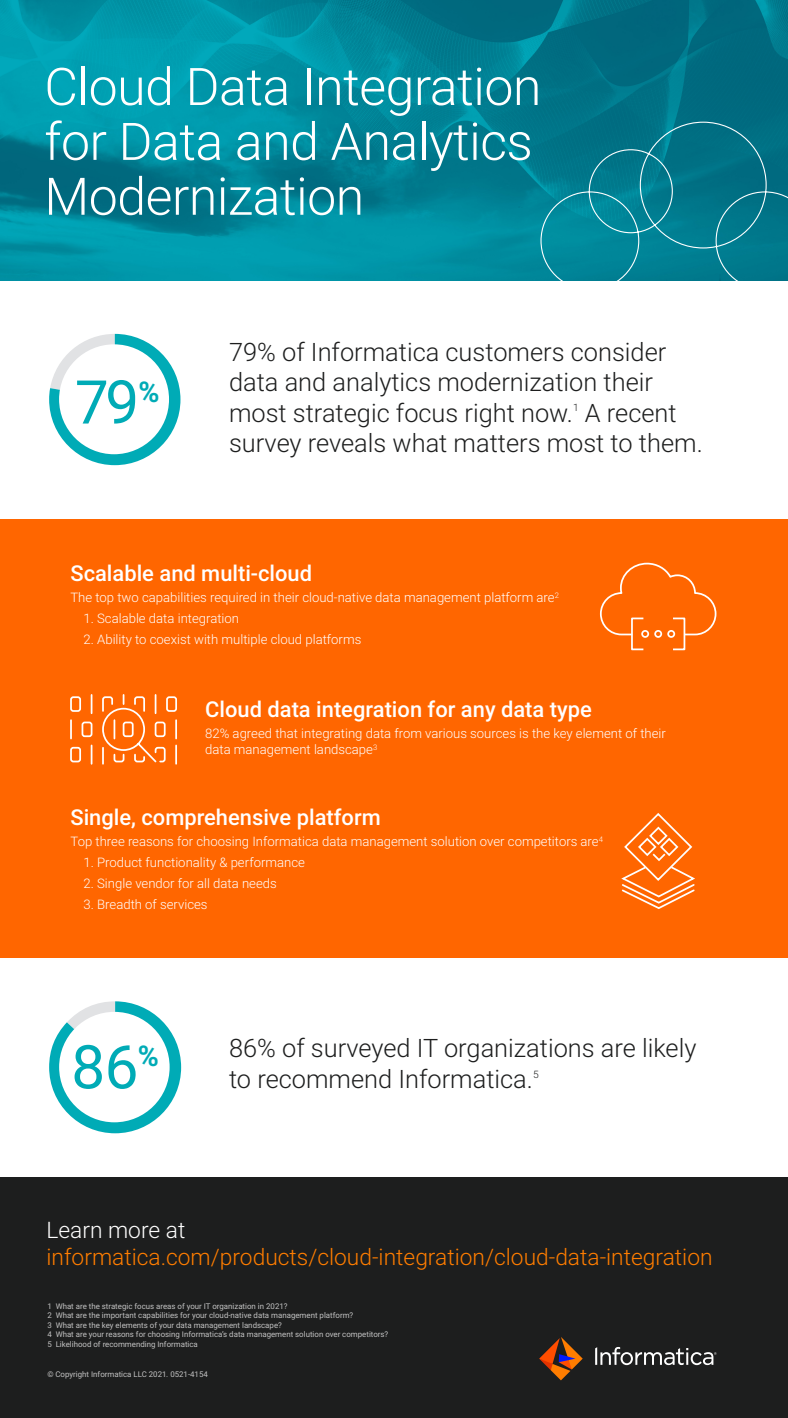
<style>
.page{position:relative;width:788px;height:1418px;background:#fff}
.page>*{position:absolute;margin:0;border:0;box-sizing:border-box;transform-origin:0 0}
.t1{font:60.38px "Roboto";color:#00abb6}
.t2{font:300 51.89px/54.9px "Roboto";letter-spacing:-.01em;color:#fff}
.t3{font:300 25.38px/30.4px "Roboto";color:#1d1e1e}
.t4{font:300 22.75px "Roboto";color:#ff7d00}
.t5{font:300 22.75px "Roboto";color:#fff}
.t6{font:500 21.88px "Roboto";color:#fff}
.t7{font:300 13.12px/15.8px "Roboto";color:#fff}
.t8{font:300 10.24px "Roboto";color:#1d1e1e}
.t9{font:7.88px "Roboto";color:#c2c2c2}
</style>
<div class="page">
<div style="left:0;top:519px;width:788px;height:438px;background:#f60"></div>
<div style="left:0;top:1177px;width:788px;height:241px;background:#1d1e1e"></div>
<img style="left:0;top:0;width:788px;height:280px">
<svg style="left:49px;top:334px;width:131px;height:131px"></svg>
<div style="left:59px;top:344px;width:110px;height:110px;background:#fff;border-radius:50%"></div>
<svg style="left:49px;top:1001px;width:132px;height:132px"></svg>
<div style="left:59px;top:1012px;width:111px;height:110px;background:#fff;border-radius:50%"></div>
<svg style="left:539px;top:1337px;width:43px;height:43px"></svg>
<svg style="left:595px;top:1347px;width:121px;height:18px"></svg>
<svg style="left:540px;top:121px;width:248px;height:160px;background:#077d90"></svg>
<svg style="left:70px;top:694px;width:107px;height:71px"></svg>
<svg style="left:600px;top:562px;width:117px;height:89px"></svg>
<svg style="left:621px;top:813px;width:74px;height:96px"></svg>
<p class="t2" style="left:44px;top:57px;width:498px">Cloud Data Integration for Data and Analytics<br>Modernization</p>
<p class="t1" style="left:75px;top:360px;width:86px">79<sup>%</sup></p>
<p class="t3" style="left:229px;top:335px;width:439px">79% of Informatica customers consider data and analytics modernization their most strategic focus right now.</p>
<p class="t3" style="left:229px;top:396px;width:475px;text-indent:356px">A recent survey reveals what matters most to them.</p>
<p class="t8" style="left:573px;top:400px;width:7px">1</p>
<p class="t6" style="left:70px;top:558px;width:243px">Scalable and multi-cloud</p>
<p class="t7" style="left:70px;top:589px;width:490px">The top two capabilities required in their cloud-native data management platform are<sup>2</sup></p>
<p class="t7" style="left:84px;top:610px;width:157px">1. Scalable data integration</p>
<p class="t7" style="left:84px;top:631px;width:279px">2. Ability to coexist with multiple cloud platforms</p>
<p class="t6" style="left:205px;top:694px;width:388px">Cloud data integration for any data type</p>
<p class="t7" style="left:205px;top:725px;width:462px">82% agreed that integrating data from various sources is the key element of their data management landscape<sup>3</sup></p>
<p class="t6" style="left:70px;top:801px;width:312px">Single, comprehensive platform</p>
<p class="t7" style="left:70px;top:833px;width:534px">Top three reasons for choosing Informatica data management solution over competitors are<sup>4</sup></p>
<p class="t7" style="left:84px;top:854px;width:223px">1. Product functionality &amp; performance</p>
<p class="t7" style="left:84px;top:875px;width:195px">2. Single vendor for all data needs</p>
<p class="t7" style="left:84px;top:896px;width:125px">3. Breadth of services</p>
<p class="t1" style="left:71px;top:1024px;width:89px">86<sup>%</sup></p>
<p class="t3" style="left:229px;top:1032px;width:469px">86% of surveyed IT organizations are likely to recommend Informatica.</p>
<p class="t8" style="left:533px;top:1066px;width:7px">5</p>
<p class="t5" style="left:46px;top:1213px;width:140px">Learn more at</p>
<p class="t4" style="left:46px;top:1241px;width:667px">informatica.com/products/cloud-integration/cloud-data-integration</p>
<p class="t9" style="left:47px;top:1300px;width:242px">1 What are the strategic focus areas of your IT organization in 2021?</p>
<p class="t9" style="left:47px;top:1309px;width:307px">2 What are the important capabilities for your cloud-native data management platform?</p>
<p class="t9" style="left:47px;top:1319px;width:236px">3 What are the key elements of your data management landscape?</p>
<p class="t9" style="left:47px;top:1328px;width:342px">4 What are your reasons for choosing Informatica’s data management solution over competitors?</p>
<p class="t9" style="left:47px;top:1338px;width:152px">5 Likelihood of recommending Informatica</p>
<p class="t9" style="left:47px;top:1368px;width:162px">© Copyright Informatica LLC 2021. 0521-4154</p>
</div>
